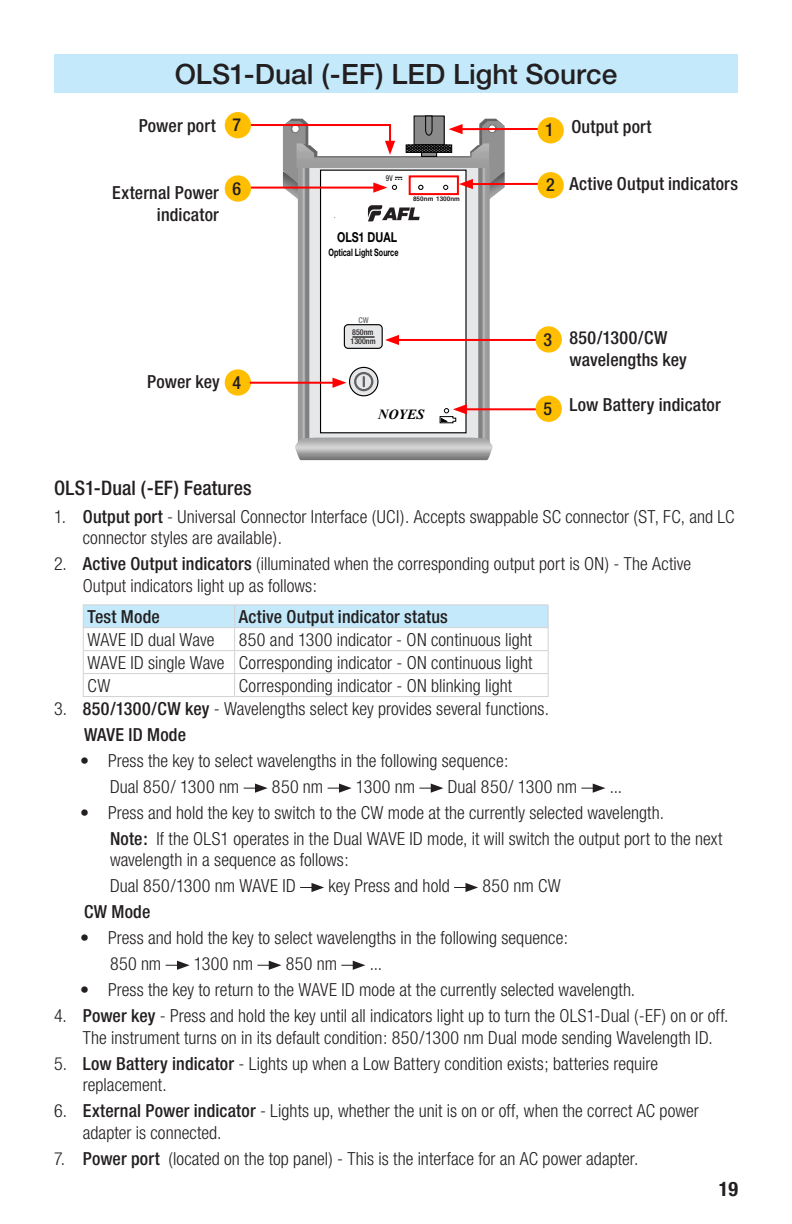
<style>
.page{position:relative;width:792px;height:1224px;background:#fff}
.page>*{position:absolute;margin:0;border:0;box-sizing:border-box;transform-origin:0 0}
._2_Head{font:500 28px "Helvetica Neue";color:#231f20}
._3__Subhead_no_TOC{font:500 condensed 20px "Helvetica Neue";letter-spacing:.005em;color:#231f20}
.t1{font:700 condensed 20px "Helvetica Neue";color:#231f20}
.Bullet_II_noB{font:300 condensed 18px/21.6px "Helvetica Neue";letter-spacing:.005em;color:#231f20}
.Body_Text{font:300 condensed 18px "Helvetica Neue";letter-spacing:.005em;color:#231f20}
.Callouts{font:500 condensed 18px/22px "Helvetica Neue";letter-spacing:.01em;color:#231f20;text-align:right}
.Body_Text-2{font:500 condensed 18px "Helvetica Neue";letter-spacing:.01em;color:#231f20}
.Bullets_NoB{font:500 condensed 18px "Helvetica Neue";letter-spacing:.01em;color:#231f20}
.Callouts_CTR{font:500 condensed 18px "Helvetica Neue";color:#231f20}
.t2{font:italic 700 14px "Times New Roman";color:#000}
.t3{font:700 13.8px "Helvetica Neue";color:#000;scale:.78 1}
.t4{font:700 10.2px "Helvetica Neue";color:#000;scale:.7 1}
.t5{font:500 condensed 8px/8.8px "Helvetica Neue";color:#231f20}
.t6{font:condensed 8px "Helvetica Neue";color:#000;scale:.88 1}
.t7{font:500 condensed 8px "Helvetica Neue";color:#6c6d70}
.t8{font:700 6.4px "Helvetica";color:#231f20}
.s1{font-weight:500}
</style>
<div class="page">
<div style="left:54px;top:54px;width:684px;height:38px;background:#c3e9fa"></div>
<hr style="left:83px;top:604px;width:152px;height:1px;background:#d1d2d4">
<hr style="left:235px;top:604px;width:314px;height:1px;background:#d1d2d4">
<svg style="left:83px;top:605px;width:466px;height:91px"></svg>
<hr style="left:83px;top:696px;width:152px;height:1px;background:#d1d2d4">
<hr style="left:235px;top:696px;width:314px;height:1px;background:#d1d2d4">
<svg style="left:244px;top:784px;width:24px;height:9px"></svg>
<svg style="left:328px;top:784px;width:24px;height:9px"></svg>
<svg style="left:419px;top:784px;width:24px;height:9px"></svg>
<svg style="left:581px;top:784px;width:24px;height:9px"></svg>
<svg style="left:300px;top:883px;width:24px;height:9px"></svg>
<svg style="left:454px;top:883px;width:24px;height:9px"></svg>
<svg style="left:166px;top:961px;width:24px;height:9px"></svg>
<svg style="left:257px;top:961px;width:24px;height:9px"></svg>
<svg style="left:341px;top:961px;width:24px;height:9px"></svg>
<hr style="left:459px;top:128px;width:101px;height:2px;background:#f00">
<hr style="left:470px;top:183px;width:90px;height:2px;background:#f00">
<hr style="left:396px;top:339px;width:140px;height:2px;background:#f00">
<hr style="left:464px;top:408px;width:72px;height:2px;background:#f00">
<div style="left:536px;top:326px;width:26px;height:27px;background:#ffbf00;border-radius:50%"></div>
<div style="left:225px;top:369px;width:26px;height:27px;background:#ffbf00;border-radius:50%"></div>
<div style="left:536px;top:396px;width:26px;height:26px;background:#ffbf00;border-radius:50%"></div>
<svg style="left:228px;top:115px;width:277px;height:345px"></svg>
<div style="left:538px;top:117px;width:26px;height:26px;background:#ffbf00;border-radius:50%"></div>
<div style="left:538px;top:172px;width:26px;height:26px;background:#ffbf00;border-radius:50%"></div>
<div style="left:225px;top:112px;width:26px;height:26px;background:#ffbf00;border-radius:50%"></div>
<div style="left:225px;top:175px;width:26px;height:27px;background:#ffbf00;border-radius:50%"></div>
<div style="left:409px;top:175px;width:50px;height:20px;border:2px solid #f00"></div>
<p class="_2_Head" style="left:175px;top:57px;width:444px">OLS1-Dual (-EF) LED Light Source</p>
<p class="Callouts" style="left:139px;top:115px;width:79px">Power port</p>
<p class="Callouts_CTR" style="left:233px;top:114px;width:10px">7</p>
<p class="Callouts_CTR" style="left:545px;top:119px;width:10px">1</p>
<p class="Callouts" style="left:571px;top:116px;width:82px">Output port</p>
<p class="Callouts" style="left:112px;top:182px;width:108px">External Power indicator</p>
<p class="Callouts_CTR" style="left:233px;top:178px;width:10px">6</p>
<p class="t6" style="left:386px;top:174px;width:9px">9V</p>
<p class="t8" style="left:413px;top:195px;width:48px">850nm 1300nm</p>
<p class="Callouts_CTR" style="left:546px;top:174px;width:10px">2</p>
<p class="Callouts" style="left:570px;top:172px;width:170px">Active Output indicators</p>
<p class="t3" style="left:337px;top:229px;width:78px">OLS1 DUAL</p>
<p class="t4" style="left:328px;top:246px;width:102px">Optical Light Source</p>
<p class="t7" style="left:359px;top:315px;width:12px">CW</p>
<p class="t5" style="left:351px;top:327px;width:27px">850nm<br>1300nm</p>
<p class="Callouts_CTR" style="left:543px;top:328px;width:10px">3</p>
<p class="Callouts" style="left:569px;top:327px;width:119px;text-align:left">850/1300/CW wavelengths key</p>
<p class="Callouts" style="left:147px;top:370px;width:74px">Power key</p>
<p class="Callouts_CTR" style="left:233px;top:372px;width:10px">4</p>
<p class="t2" style="left:378px;top:405px;width:48px">NOYES</p>
<p class="Callouts_CTR" style="left:543px;top:398px;width:10px">5</p>
<p class="Callouts" style="left:569px;top:393px;width:153px">Low Battery indicator</p>
<p class="_3__Subhead_no_TOC" style="left:54px;top:476px;width:199px">OLS1-Dual (-EF) Features</p>
<p class="Bullet_II_noB" style="left:83px;top:505px;width:653px;text-indent:-29px">1. <span class="s1">Output port</span> - Universal Connector Interface (UCI). Accepts swappable SC connector (ST, FC, and LC connector styles are available).</p>
<p class="Bullet_II_noB" style="left:83px;top:553px;width:610px;text-indent:-29px">2. <span class="s1">Active Output indicators</span> (illuminated when the corresponding output port is ON) - The Active<br>Output indicators light up as follows:</p>
<p class="Body_Text-2" style="left:88px;top:606px;width:74px">Test Mode</p>
<p class="Body_Text-2" style="left:239px;top:606px;width:210px">Active Output indicator status</p>
<p class="Body_Text" style="left:88px;top:630px;width:128px">WAVE ID dual Wave</p>
<p class="Body_Text" style="left:239px;top:630px;width:295px">850 and 1300 indicator - ON continuous light</p>
<p class="Body_Text" style="left:88px;top:653px;width:138px">WAVE ID single Wave</p>
<p class="Body_Text" style="left:239px;top:653px;width:295px">Corresponding indicator - ON continuous light</p>
<p class="Body_Text" style="left:88px;top:676px;width:24px">CW</p>
<p class="Body_Text" style="left:239px;top:676px;width:275px">Corresponding indicator - ON blinking light</p>
<p class="Bullet_II_noB" style="left:54px;top:698px;width:496px">3. <span class="s1">850/1300/CW key</span> - Wavelengths select key provides several functions.</p>
<p class="Bullets_NoB" style="left:84px;top:724px;width:104px">WAVE ID Mode</p>
<p class="Bullet_II_noB" style="left:80px;top:750px;width:430px">• Press the key to select wavelengths in the following sequence:</p>
<p class="Bullet_II_noB" style="left:110px;top:775px;width:131px">Dual 850/ 1300 nm</p>
<p class="Bullet_II_noB" style="left:272px;top:775px;width:53px">850 nm</p>
<p class="Bullet_II_noB" style="left:356px;top:775px;width:61px">1300 nm</p>
<p class="Bullet_II_noB" style="left:448px;top:775px;width:131px">Dual 850/ 1300 nm</p>
<p class="Bullet_II_noB" style="left:610px;top:775px;width:14px">...</p>
<p class="Bullet_II_noB" style="left:80px;top:801px;width:586px">• Press and hold the key to switch to the CW mode at the currently selected wavelength.</p>
<p class="Bullet_II_noB" style="left:110px;top:827px;width:614px"><span class="s1">Note:</span> If the OLS1 operates in the Dual WAVE ID mode, it will switch the output port to the next wavelength in a sequence as follows:</p>
<p class="Bullet_II_noB" style="left:110px;top:875px;width:187px">Dual 850/1300 nm WAVE ID</p>
<p class="Bullet_II_noB" style="left:328px;top:875px;width:123px">key Press and hold</p>
<p class="Bullet_II_noB" style="left:482px;top:875px;width:80px">850 nm CW</p>
<p class="Bullets_NoB" style="left:84px;top:901px;width:68px">CW Mode</p>
<p class="Bullet_II_noB" style="left:80px;top:927px;width:490px">• Press and hold the key to select wavelengths in the following sequence:</p>
<p class="Bullet_II_noB" style="left:110px;top:953px;width:53px">850 nm</p>
<p class="Bullet_II_noB" style="left:194px;top:953px;width:61px">1300 nm</p>
<p class="Bullet_II_noB" style="left:286px;top:953px;width:53px">850 nm</p>
<p class="Bullet_II_noB" style="left:370px;top:953px;width:14px">...</p>
<p class="Bullet_II_noB" style="left:80px;top:978px;width:557px">• Press the key to return to the WAVE ID mode at the currently selected wavelength.</p>
<p class="Bullet_II_noB" style="left:83px;top:1004px;width:647px;text-indent:-29px">4. <span class="s1">Power key</span> - Press and hold the key until all indicators light up to turn the OLS1-Dual (-EF) on or off.<br>The instrument turns on in its default condition: 850/1300 nm Dual mode sending Wavelength ID.</p>
<p class="Bullet_II_noB" style="left:83px;top:1052px;width:577px;text-indent:-29px">5. <span class="s1">Low Battery indicator</span> - Lights up when a Low Battery condition exists; batteries require replacement.</p>
<p class="Bullet_II_noB" style="left:83px;top:1100px;width:618px;text-indent:-29px">6. <span class="s1">External Power indicator</span> - Lights up, whether the unit is on or off, when the correct AC power adapter is connected.</p>
<p class="Bullet_II_noB" style="left:54px;top:1148px;width:586px">7. <span class="s1">Power port</span> (located on the top panel) - This is the interface for an AC power adapter.</p>
<p class="t1" style="left:719px;top:1176px;width:21px">19</p>
</div>
